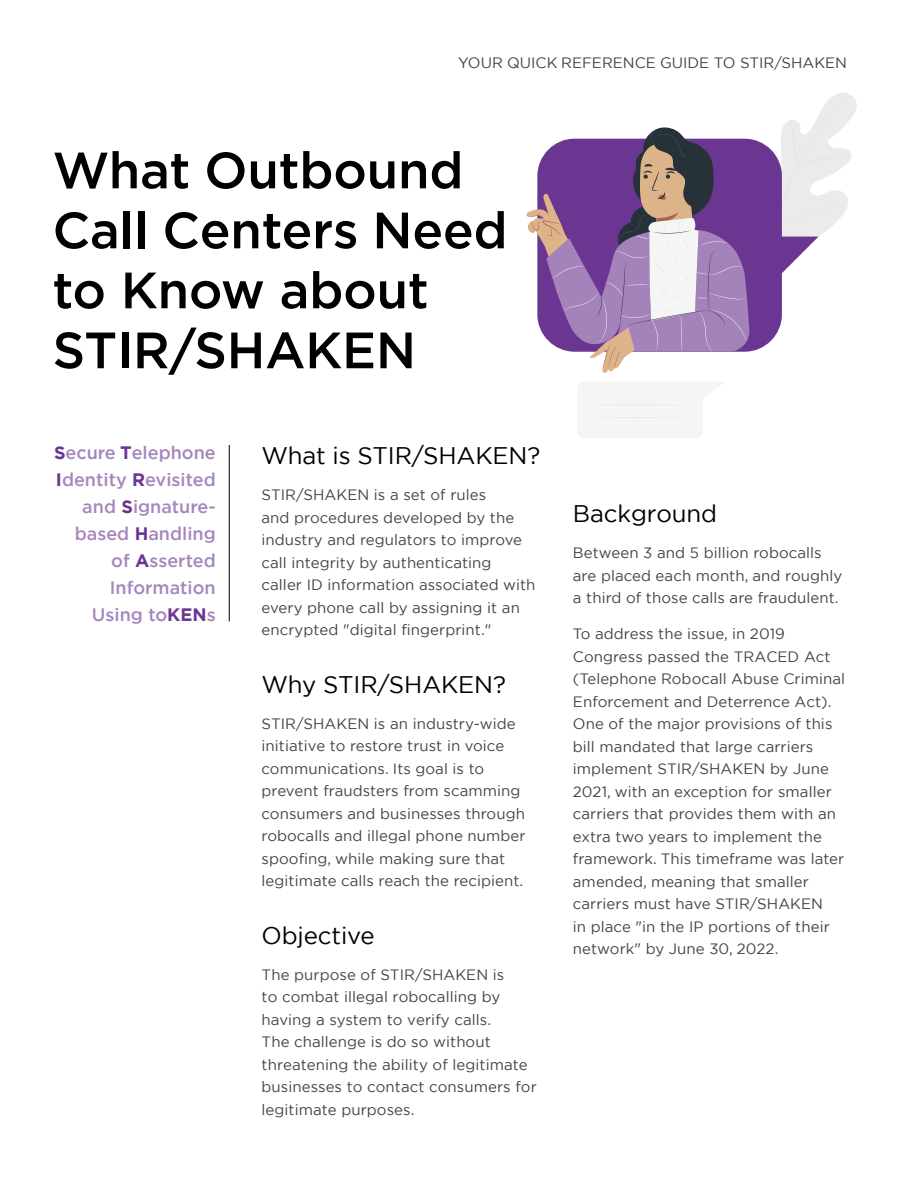
<style>
.page{position:relative;width:918px;height:1188px;background:#fff}
.page>*{position:absolute;margin:0;border:0;box-sizing:border-box;transform-origin:0 0}
.t1{font:500 51px/60px "Gotham";letter-spacing:-.005em;color:#000}
.t2{font:24px "Gotham";letter-spacing:-.005em;color:#010101}
.t3{font:500 18px/27px "Gotham";color:#a686bd;text-align:right}
.t4{font:15px/22.5px "Gotham";letter-spacing:.005em;color:#444}
.s1{font-weight:700;color:#6b3691}
</style>
<div class="page">
<svg style="left:590px;top:404px;width:96px;height:14px"></svg>
<svg style="left:526px;top:93px;width:331px;height:280px"></svg>
<hr style="left:229px;top:445px;width:1px;height:176px;background:#010101">
<p class="t4" style="left:458px;top:51px;width:391px">YOUR QUICK REFERENCE GUIDE TO STIR/SHAKEN</p>
<h1 class="t1" style="left:53px;top:140px;width:457px">What Outbound<br>Call Centers Need to Know about<br>STIR/SHAKEN</h1>
<p class="t3" style="left:54px;top:439px;width:163px"><span class="s1">S</span>ecure <span class="s1">T</span>elephone<br><span class="s1">I</span>dentity <span class="s1">R</span>evisited and <span class="s1">S</span>ignature&shy;based <span class="s1">H</span>andling of <span class="s1">A</span>sserted<br>Information<br>Using to<span class="s1">KEN</span>s</p>
<h2 class="t2" style="left:262px;top:440px;width:280px">What is STIR/SHAKEN?</h2>
<p class="t4" style="left:262px;top:483px;width:275px">STIR/SHAKEN is a set of rules<br>and procedures developed by the industry and regulators to improve call integrity by authenticating caller ID information associated with every phone call by assigning it an encrypted "digital fingerprint."</p>
<h2 class="t2" style="left:262px;top:669px;width:246px">Why STIR/SHAKEN?</h2>
<p class="t4" style="left:262px;top:712px;width:266px">STIR/SHAKEN is an industry-wide initiative to restore trust in voice communications. Its goal is to prevent fraudsters from scamming consumers and businesses through robocalls and illegal phone number spoofing, while making sure that legitimate calls reach the recipient.</p>
<h2 class="t2" style="left:262px;top:920px;width:115px">Objective</h2>
<p class="t4" style="left:262px;top:963px;width:277px">The purpose of STIR/SHAKEN is<br>to combat illegal robocalling by having a system to verify calls.<br>The challenge is do so without threatening the ability of legitimate businesses to contact consumers for legitimate purposes.</p>
<h2 class="t2" style="left:573px;top:498px;width:146px">Background</h2>
<p class="t4" style="left:573px;top:541px;width:271px">Between 3 and 5 billion robocalls are placed each month, and roughly a third of those calls are fraudulent.</p>
<p class="t4" style="left:573px;top:622px;width:274px">To address the issue, in 2019<br>Congress passed the TRACED Act (Telephone Robocall Abuse Criminal<br>Enforcement and Deterrence Act).<br>One of the major provisions of this bill mandated that large carriers implement STIR/SHAKEN by June<br>2021, with an exception for smaller carriers that provides them with an extra two years to implement the framework. This timeframe was later amended, meaning that smaller carriers must have STIR/SHAKEN<br>in place "in the IP portions of their network" by June 30, 2022.</p>
</div>
